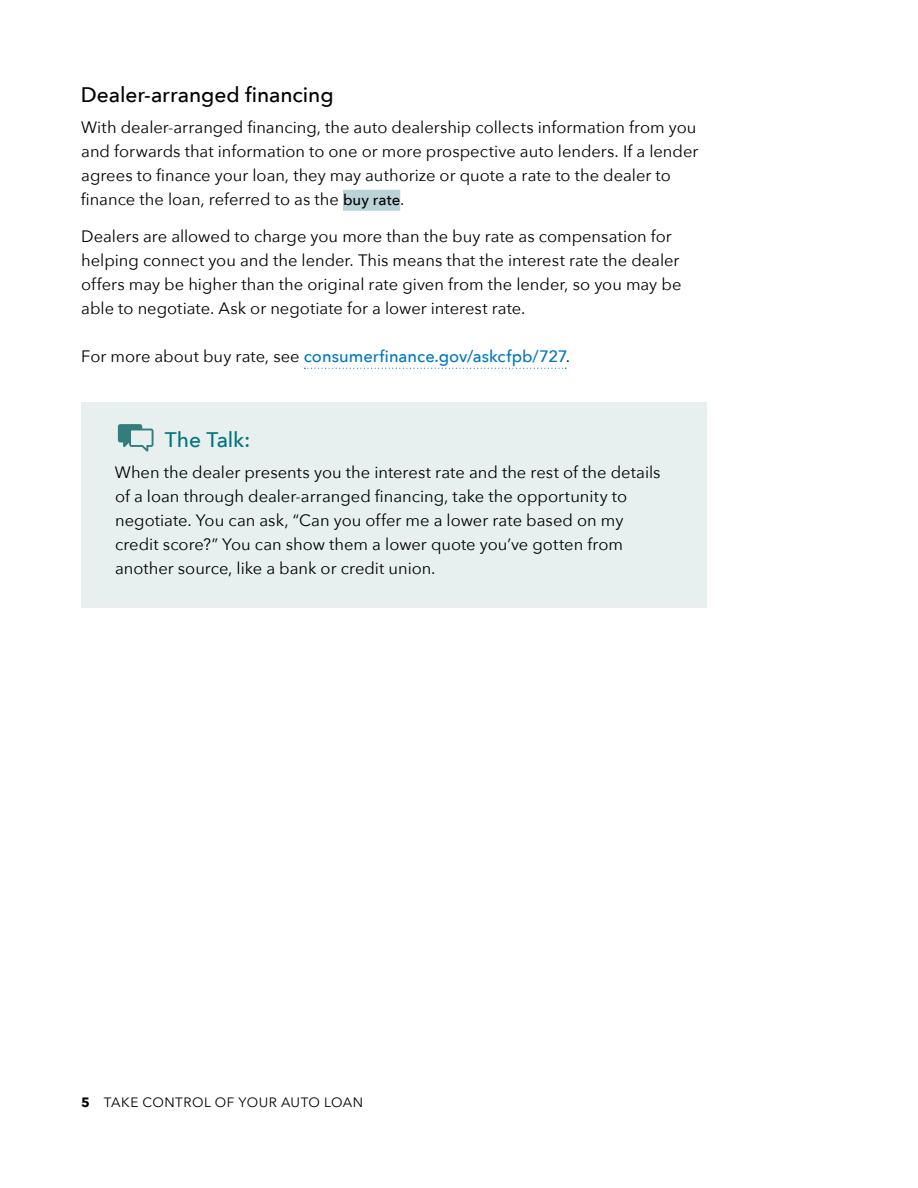
<style>
.page{position:relative;width:918px;height:1188px;background:#fff}
.page>*{position:absolute;margin:0;border:0;box-sizing:border-box;transform-origin:0 0}
.t1{font:500 21px "Avenir Next";letter-spacing:-.005em;color:#000}
.t2{font:500 21px "Avenir Next";letter-spacing:-.005em;color:#00757b}
.t3{font:16.5px/24px "Avenir Next";color:#000}
.t4{font:500 16.5px "Avenir Next";color:#0077be}
.t5{font:13.5px "Avenir Next";letter-spacing:.04em;color:#000}
.s1{font-weight:500;font-size:15px}
.s2{font-weight:400;color:#000}
.s3{font-weight:700}
</style>
<div class="page">
<div style="left:81px;top:403px;width:625px;height:205px;background:#e7efef"></div>
<svg style="left:304px;top:368px;width:262px;height:1px"></svg>
<div style="left:343px;top:190px;width:57px;height:21px;background:#bad3d6"></div>
<svg style="left:118px;top:424px;width:36px;height:28px"></svg>
<p class="t1" style="left:81px;top:77px;width:254px">Dealer-arranged financing</p>
<p class="t3" style="left:81px;top:114px;width:617px">With dealer-arranged financing, the auto dealership collects information from you</p>
<p class="t3" style="left:81px;top:138px;width:619px">and forwards that information to one or more prospective auto lenders. If a lender</p>
<p class="t3" style="left:81px;top:162px;width:591px">agrees to finance your loan, they may authorize or quote a rate to the dealer to finance the loan, referred to as the <span class="s1">buy rate</span>.</p>
<p class="t3" style="left:81px;top:224px;width:602px">Dealers are allowed to charge you more than the buy rate as compensation for helping connect you and the lender. This means that the interest rate the dealer offers may be higher than the original rate given from the lender, so you may be able to negotiate. Ask or negotiate for a lower interest rate.</p>
<p class="t4" style="left:81px;top:343px;width:490px"><span class="s2">For more about buy rate, see</span> consumerfinance.gov/askcfpb/727<span class="s2">.</span></p>
<p class="t2" style="left:165px;top:422px;width:87px">The Talk:</p>
<p class="t3" style="left:115px;top:460px;width:547px">When the dealer presents you the interest rate and the rest of the details</p>
<p class="t3" style="left:115px;top:484px;width:514px">of a loan through dealer-arranged financing, take the opportunity to</p>
<p class="t3" style="left:115px;top:508px;width:510px;text-align:justify">negotiate. You can ask, “Can you offer me a lower rate based on my credit score?” You can show them a lower quote you’ve gotten from another source, like a bank or credit union.</p>
<p class="t5" style="left:81px;top:1091px;width:284px"><span class="s3">5</span> TAKE CONTROL OF YOUR AUTO LOAN</p>
</div>
